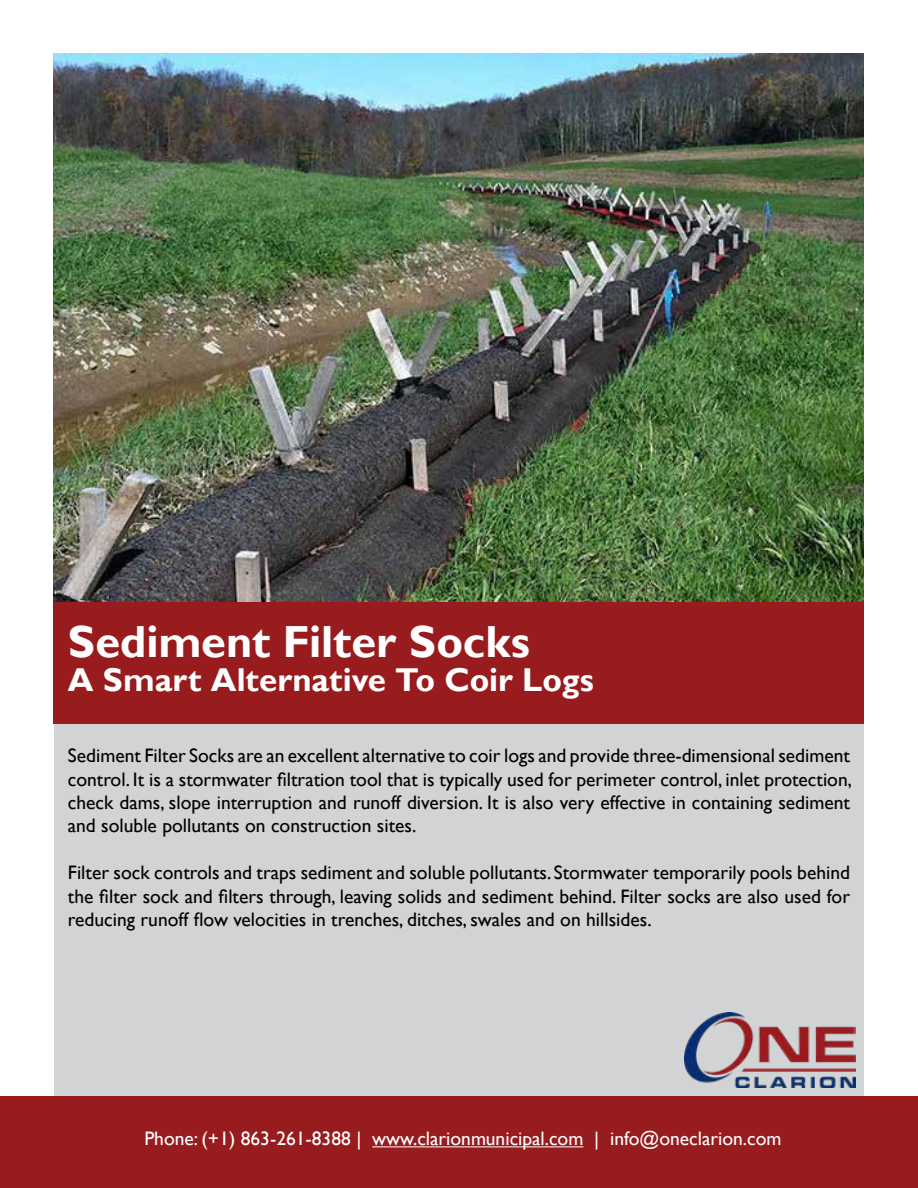
<style>
.page{position:relative;width:918px;height:1188px;background:#fff}
.page>*{position:absolute;margin:0;border:0;box-sizing:border-box;transform-origin:0 0}
.t1{font:700 45px "Gill Sans";color:#fff}
.t2{font:700 33px "Gill Sans";color:#fff}
.t3{font:19.5px/23.4px "Gill Sans";color:#000;text-align:justify}
.t4{font:19.5px "Gill Sans";color:#fff}
</style>
<div class="page">
<div style="left:54px;top:718px;width:810px;height:378px;background:#d1d3d4"></div>
<div style="left:53px;top:602px;width:811px;height:122px;background:#981b1e"></div>
<div style="left:0;top:1096px;width:918px;height:92px;background:#981b1e"></div>
<hr style="left:372px;top:1146px;width:211px;height:1px;background:#fff">
<img style="left:684px;top:1012px;width:171px;height:75px">
<img style="left:54px;top:54px;width:809px;height:548px">
<h1 class="t1" style="left:68px;top:615px;width:464px">Sediment Filter Socks</h1>
<h2 class="t2" style="left:68px;top:660px;width:528px">A Smart Alternative To Coir Logs</h2>
<p class="t3" style="left:68px;top:744px;width:786px">Sediment Filter Socks are an excellent alternative to coir logs and provide three-dimensional sediment control. It is a stormwater filtration tool that is typically used for perimeter control, inlet protection, check dams, slope interruption and runoff diversion. It is also very effective in containing sediment and soluble pollutants on construction sites.</p>
<p class="t3" style="left:68px;top:861px;width:784px">Filter sock controls and traps sediment and soluble pollutants. Stormwater temporarily pools behind the filter sock and filters through, leaving solids and sediment behind. Filter socks are also used for reducing runoff flow velocities in trenches, ditches, swales and on hillsides.</p>
<p class="t4" style="left:144px;top:1128px;width:639px">Phone: (+1) 863-261-8388 | www.clarionmunicipal.com | info@oneclarion.com</p>
</div>
